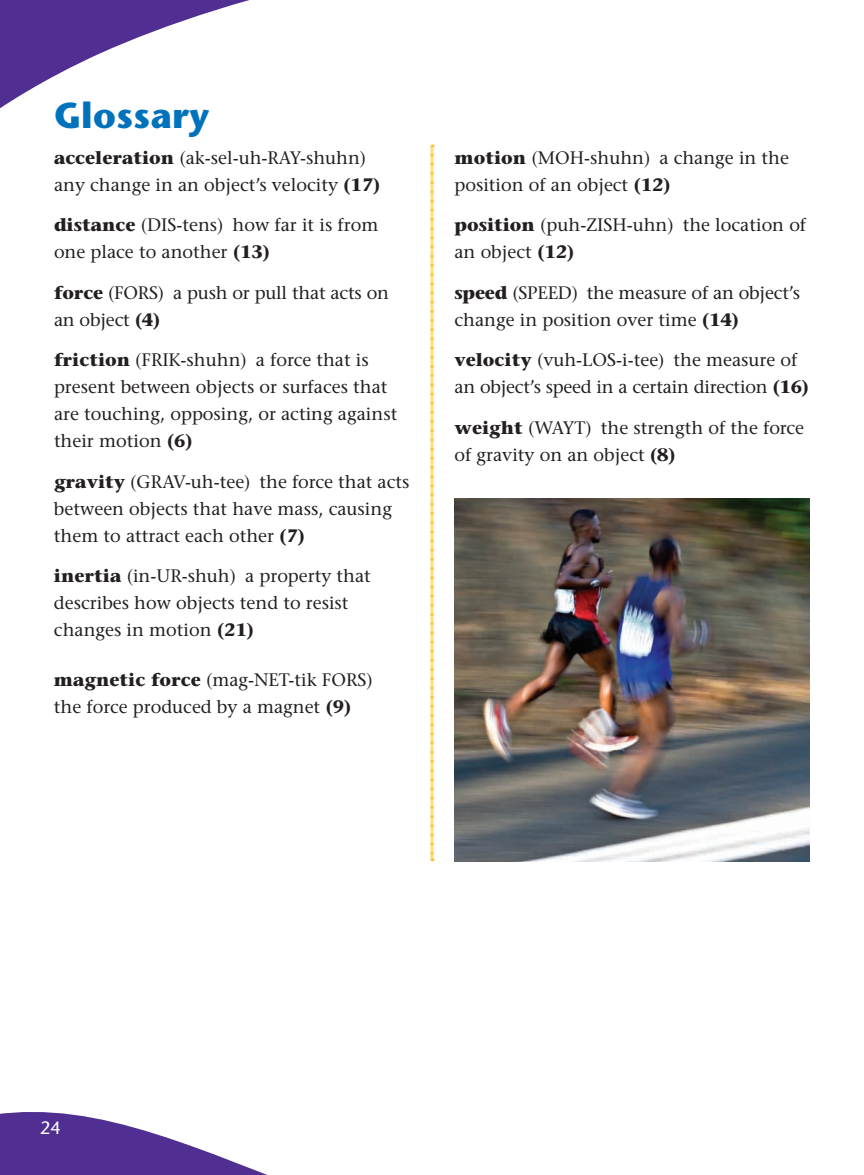
<style>
.page{position:relative;width:864px;height:1175px;background:#fff}
.page>*{position:absolute;margin:0;border:0;box-sizing:border-box;transform-origin:0 0}
.t1{font:700 36px "Stone Sans";letter-spacing:.01em;color:#0072bc}
.t2{font:18px/27px "Stone Serif";color:#231f20}
.t3{font:18px "Stone Sans";color:#fff}
.s1{font-weight:700}
</style>
<div class="page">
<svg style="left:0;top:0;width:250px;height:109px"></svg>
<svg style="left:0;top:1112px;width:265px;height:62px"></svg>
<svg style="left:430px;top:155px;width:4px;height:706px"></svg>
<img style="left:454px;top:498px;width:356px;height:364px">
<h1 class="t1" style="left:54px;top:94px;width:157px">Glossary</h1>
<p class="t2" style="left:54px;top:144px;width:328px"><span class="s1">acceleration</span> (ak-sel-uh-RAY-shuhn) any change in an object’s velocity <span class="s1">(17)</span></p>
<p class="t2" style="left:54px;top:211px;width:326px"><span class="s1">distance</span> (DIS-tens) how far it is from one place to another <span class="s1">(13)</span></p>
<p class="t2" style="left:54px;top:279px;width:337px"><span class="s1">force</span> (FORS) a push or pull that acts on an object <span class="s1">(4)</span></p>
<p class="t2" style="left:54px;top:346px;width:345px"><span class="s1">friction</span> (FRIK-shuhn) a force that is present between objects or surfaces that are touching, opposing, or acting against their motion <span class="s1">(6)</span></p>
<p class="t2" style="left:54px;top:468px;width:357px"><span class="s1">gravity</span> (GRAV-uh-tee) the force that acts between objects that have mass, causing them to attract each other <span class="s1">(7)</span></p>
<p class="t2" style="left:54px;top:562px;width:318px"><span class="s1">inertia</span> (in-UR-shuh) a property that describes how objects tend to resist changes in motion <span class="s1">(21)</span></p>
<p class="t2" style="left:54px;top:666px;width:320px"><span class="s1">magnetic force</span> (mag-NET-tik FORS) the force produced by a magnet <span class="s1">(9)</span></p>
<p class="t2" style="left:454px;top:144px;width:336px"><span class="s1">motion</span> (MOH-shuhn) a change in the position of an object <span class="s1">(12)</span></p>
<p class="t2" style="left:454px;top:211px;width:353px"><span class="s1">position</span> (puh-ZISH-uhn) the location of an object <span class="s1">(12)</span></p>
<p class="t2" style="left:454px;top:279px;width:347px"><span class="s1">speed</span> (SPEED) the measure of an object’s change in position over time <span class="s1">(14)</span></p>
<p class="t2" style="left:454px;top:346px;width:356px"><span class="s1">velocity</span> (vuh-LOS-i-tee) the measure of an object’s speed in a certain direction <span class="s1">(16)</span></p>
<p class="t2" style="left:454px;top:414px;width:351px"><span class="s1">weight</span> (WAYT) the strength of the force of gravity on an object <span class="s1">(8)</span></p>
<p class="t3" style="left:40px;top:1117px;width:22px">24</p>
</div>
